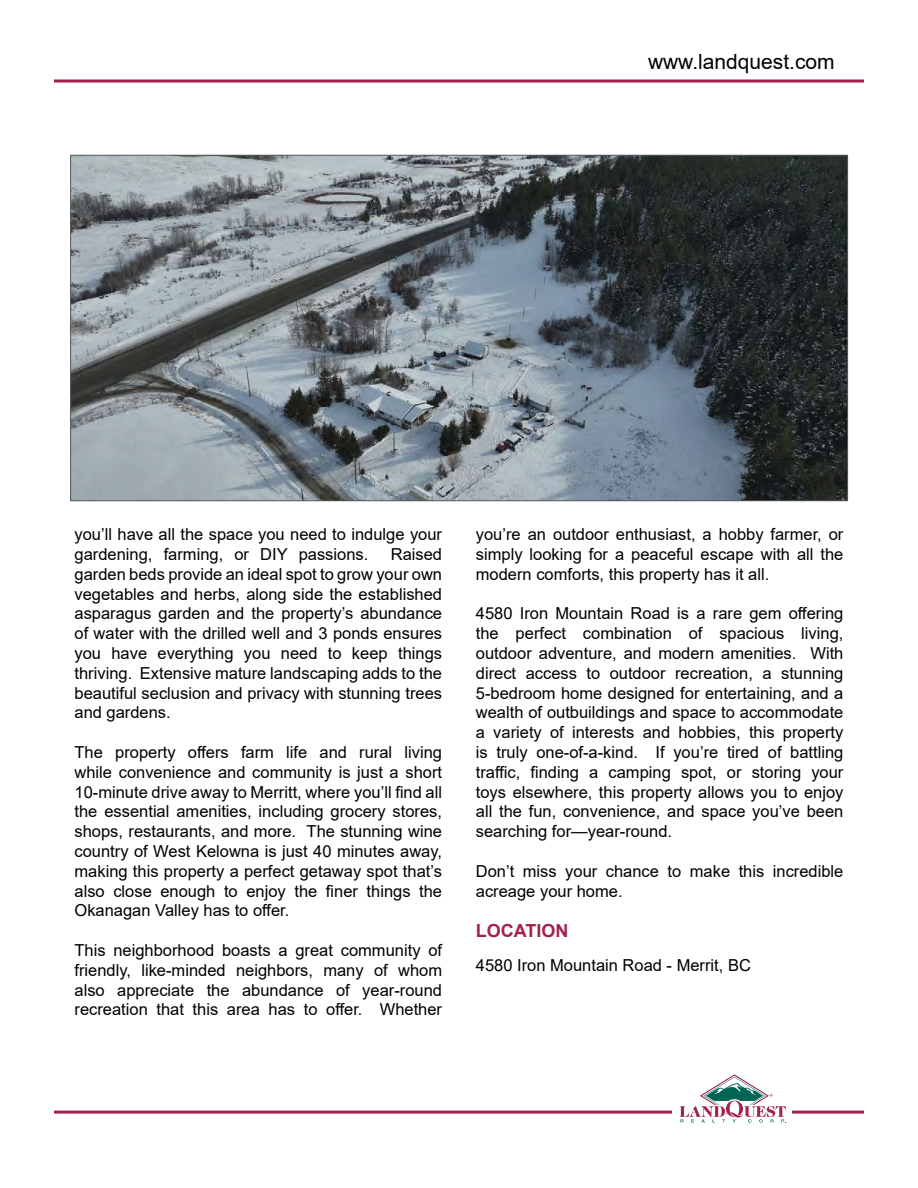
<style>
.page{position:relative;width:918px;height:1188px;background:#fff}
.page>*{position:absolute;margin:0;border:0;box-sizing:border-box;transform-origin:0 0}
.t1{font:21px "Arial";color:#000}
.t2{font:700 18px "Arial";color:#a2224b}
.t3{font:16.5px/19.8px "Arial";color:#000;text-align:justify}
.t4{font:7.05px "Myriad Pro";color:#a3214b}
</style>
<div class="page">
<hr style="left:54px;top:1111px;width:810px;height:3px;background:#a2224b">
<div style="left:672px;top:1074px;width:120px;height:60px;background:#fff"></div>
<svg style="left:680px;top:1074px;width:107px;height:49px"></svg>
<hr style="left:54px;top:80px;width:810px;height:2px;background:#a2224b">
<img style="left:72px;top:157px;width:774px;height:342px">
<p class="t1" style="left:648px;top:47px;width:188px">www.landquest.com</p>
<p class="t3" style="left:75px;top:524px;width:369px">you’ll have all the space you need to indulge your gardening, farming, or DIY passions.</p>
<p class="t3" style="left:75px;top:544px;width:369px;text-indent:316px">Raised garden beds provide an ideal spot to grow your own vegetables and herbs, along side the established asparagus garden and the property’s abundance of water with the drilled well and 3 ponds ensures you have everything you need to keep things thriving. Extensive mature landscaping adds to the beautiful seclusion and privacy with stunning trees and gardens.</p>
<p class="t3" style="left:75px;top:742px;width:369px">The property offers farm life and rural living while convenience and community is just a short 10-minute drive away to Merritt, where you’ll find all the essential amenities, including grocery stores, shops, restaurants, and more. The stunning wine country of West Kelowna is just 40 minutes away, making this property a perfect getaway spot that’s also close enough to enjoy the finer things the Okanagan Valley has to offer.</p>
<p class="t3" style="left:75px;top:940px;width:369px">This neighborhood boasts a great community of friendly, like-minded neighbors, many of whom also appreciate the abundance of year-round recreation that this area has to offer. Whether</p>
<p class="t3" style="left:476px;top:524px;width:369px">you’re an outdoor enthusiast, a hobby farmer, or simply looking for a peaceful escape with all the modern comforts, this property has it all.</p>
<p class="t3" style="left:476px;top:604px;width:369px">4580 Iron Mountain Road is a rare gem offering the perfect combination of spacious living, outdoor adventure, and modern amenities. With direct access to outdoor recreation, a stunning 5-bedroom home designed for entertaining, and a wealth of outbuildings and space to accommodate a variety of interests and hobbies, this property is truly one-of-a-kind. If you’re tired of battling traffic, finding a camping spot, or storing your toys elsewhere, this property allows you to enjoy all the fun, convenience, and space you’ve been searching for—year-round.</p>
<p class="t3" style="left:476px;top:861px;width:369px">Don’t miss your chance to make this incredible acreage your home.</p>
<p class="t2" style="left:476px;top:918px;width:94px">LOCATION</p>
<p class="t3" style="left:476px;top:955px;width:277px">4580 Iron Mountain Road - Merrit, BC</p>
<p class="t4" style="left:770px;top:1093px;width:4px">®</p>
</div>
